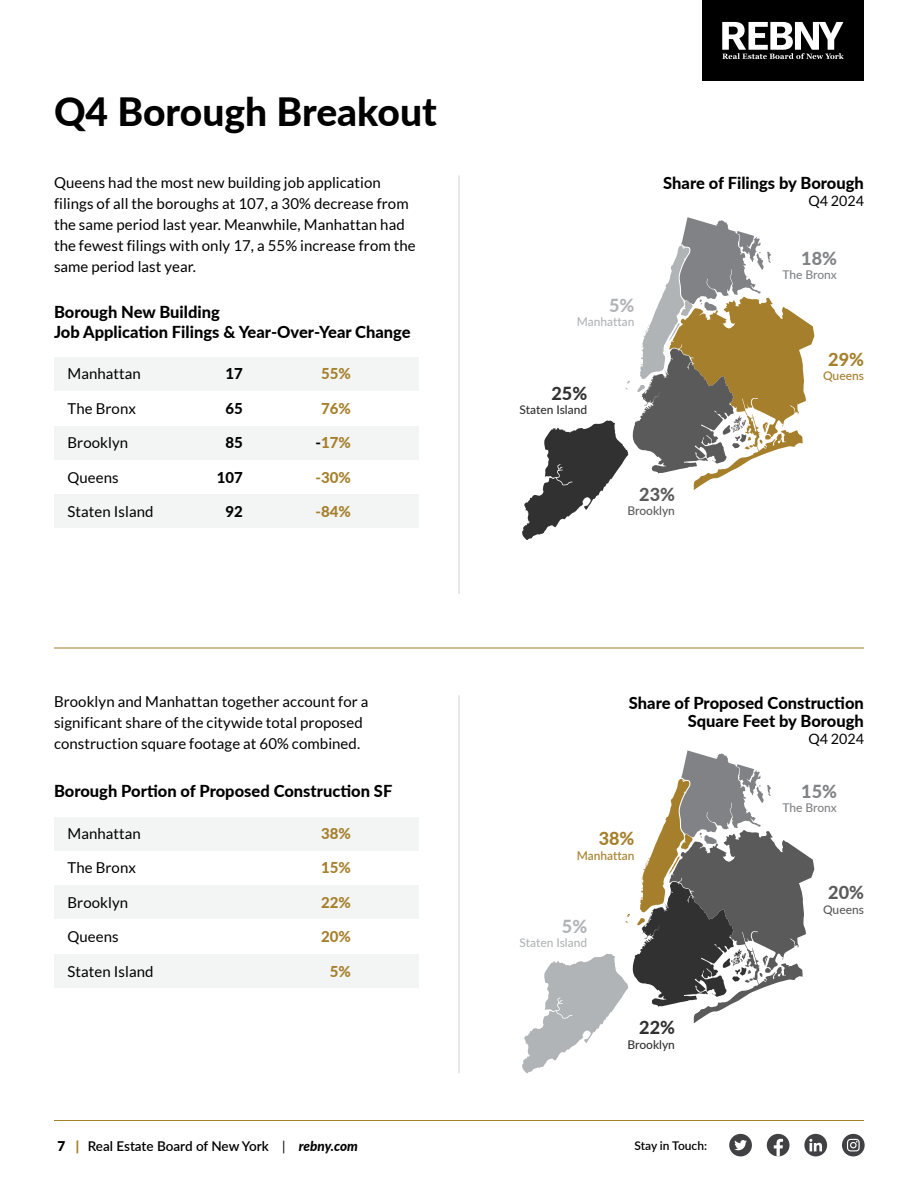
<style>
.page{position:relative;width:918px;height:1188px;background:#fff}
.page>*{position:absolute;margin:0;border:0;box-sizing:border-box;transform-origin:0 0}
.t1{font:800 39px "Lato";color:#000}
.t2{font:800 18px "Lato";color:#808285}
.t3{font:800 18px "Lato";color:#313131}
.t4{font:800 18px "Lato";color:#a57f2b}
.t5{font:800 18px "Lato";color:#5a5a5a}
.t6{font:800 18px "Lato";color:#b1b4b6}
.t7{font:800 16.5px/19.8px "Lato";color:#000}
.t8{font:15px/21px "Lato";letter-spacing:.005em;color:#000}
.t9{font:800 15px "Lato";letter-spacing:.005em;color:#a57f2b}
.t10{font:800 15px "Lato";letter-spacing:.005em;color:#000}
.t11{font:14.25px "Lato";color:#000}
.t12{font:600 13.5px "Lato";letter-spacing:-.005em;color:#000}
.t13{font:500 12px "Lato";color:#b1b4b6}
.t14{font:500 12px "Lato";color:#313131}
.t15{font:500 12px "Lato";letter-spacing:-.005em;color:#808285}
.t16{font:500 12px "Lato";color:#a57f2b}
.t17{font:500 12px "Lato";color:#5a5a5a}
.t18{font:600 12px "Lato";color:#000}
.s1{color:#000}
.s2{font-weight:900}
.s3{font-weight:900;color:#a57f2b}
.s4{font-weight:400}
.s5{font-weight:800;font-style:italic}
</style>
<div class="page">
<div style="left:729px;top:1134px;width:23px;height:22px;background:#414042;border-radius:50%"></div>
<svg style="left:734px;top:1140px;width:13px;height:10px"></svg>
<div style="left:804px;top:1134px;width:23px;height:22px;background:#414042;border-radius:50%"></div>
<svg style="left:809px;top:1139px;width:13px;height:12px"></svg>
<div style="left:842px;top:1134px;width:23px;height:22px;background:#414042;border-radius:50%"></div>
<svg style="left:847px;top:1139px;width:13px;height:12px"></svg>
<div style="left:767px;top:1134px;width:23px;height:22px;background:#414042;border-radius:50%"></div>
<svg style="left:774px;top:1139px;width:9px;height:18px"></svg>
<hr style="left:54px;top:1120px;width:810px;height:1px;background:#a57f2b">
<div style="left:54px;top:357px;width:364px;height:34px;background:#f3f4f4"></div>
<div style="left:54px;top:817px;width:364px;height:34px;background:#f3f4f4"></div>
<div style="left:54px;top:426px;width:364px;height:34px;background:#f3f4f4"></div>
<div style="left:54px;top:886px;width:364px;height:33px;background:#f3f4f4"></div>
<div style="left:54px;top:494px;width:364px;height:34px;background:#f3f4f4"></div>
<div style="left:54px;top:954px;width:364px;height:34px;background:#f3f4f4"></div>
<div style="left:702px;top:0;width:162px;height:81px;background:#000"></div>
<svg style="left:722px;top:22px;width:122px;height:37px"></svg>
<hr style="left:459px;top:176px;width:1px;height:418px;background:#d1d3d4">
<svg style="left:522px;top:217px;width:292px;height:323px"></svg>
<svg style="left:522px;top:750px;width:292px;height:323px"></svg>
<hr style="left:54px;top:648px;width:810px;height:1px;background:#a57f2b">
<hr style="left:459px;top:695px;width:1px;height:378px;background:#d1d3d4">
<h1 class="t1" style="left:54px;top:83px;width:384px">Q4 Borough Breakout</h1>
<p class="t8" style="left:54px;top:172px;width:363px">Queens had the most new building job application filings of all the boroughs at 107, a 30% decrease from the same period last year. Meanwhile, Manhattan had the fewest filings with only 17, a 55% increase from the same period last year.</p>
<p class="t7" style="left:54px;top:302px;width:358px">Borough New Building<br>Job Application Filings &amp; Year-Over-Year Change</p>
<p class="t8" style="left:68px;top:363px;width:75px">Manhattan</p>
<p class="t10" style="left:225px;top:363px;width:19px">17</p>
<p class="t9" style="left:321px;top:363px;width:31px">55%</p>
<p class="t8" style="left:68px;top:398px;width:70px">The Bronx</p>
<p class="t10" style="left:225px;top:397px;width:19px">65</p>
<p class="t9" style="left:321px;top:397px;width:31px">76%</p>
<p class="t8" style="left:68px;top:432px;width:62px">Brooklyn</p>
<p class="t10" style="left:225px;top:432px;width:19px">85</p>
<p class="t9" style="left:315px;top:432px;width:37px"><span class="s1">-</span>17%</p>
<p class="t8" style="left:68px;top:467px;width:53px">Queens</p>
<p class="t10" style="left:217px;top:466px;width:28px">107</p>
<p class="t9" style="left:315px;top:466px;width:37px">-30%</p>
<p class="t8" style="left:68px;top:501px;width:88px">Staten Island</p>
<p class="t10" style="left:225px;top:501px;width:19px">92</p>
<p class="t9" style="left:315px;top:501px;width:37px">-84%</p>
<p class="t8" style="left:54px;top:691px;width:316px">Brooklyn and Manhattan together account for a significant share of the citywide total proposed construction square footage at 60% combined.</p>
<p class="t7" style="left:54px;top:781px;width:340px">Borough Portion of Proposed Construction SF</p>
<p class="t8" style="left:68px;top:823px;width:75px">Manhattan</p>
<p class="t9" style="left:321px;top:822px;width:31px">38%</p>
<p class="t8" style="left:68px;top:857px;width:70px">The Bronx</p>
<p class="t9" style="left:321px;top:856px;width:31px">15%</p>
<p class="t8" style="left:68px;top:892px;width:62px">Brooklyn</p>
<p class="t9" style="left:321px;top:891px;width:31px">22%</p>
<p class="t8" style="left:68px;top:926px;width:53px">Queens</p>
<p class="t9" style="left:321px;top:925px;width:31px">20%</p>
<p class="t8" style="left:68px;top:961px;width:88px">Staten Island</p>
<p class="t9" style="left:330px;top:960px;width:23px">5%</p>
<p class="t7" style="left:663px;top:172px;width:202px">Share of Filings by Borough</p>
<p class="t11" style="left:809px;top:193px;width:57px">Q4 2024</p>
<p class="t6" style="left:609px;top:292px;width:27px">5%</p>
<p class="t13" style="left:577px;top:313px;width:59px">Manhattan</p>
<p class="t3" style="left:551px;top:380px;width:37px">25%</p>
<p class="t14" style="left:520px;top:401px;width:69px">Staten Island</p>
<p class="t5" style="left:639px;top:481px;width:37px">23%</p>
<p class="t17" style="left:628px;top:502px;width:49px">Brooklyn</p>
<p class="t2" style="left:801px;top:245px;width:37px">18%</p>
<p class="t15" style="left:782px;top:266px;width:56px">The Bronx</p>
<p class="t4" style="left:828px;top:346px;width:37px">29%</p>
<p class="t16" style="left:823px;top:367px;width:42px">Queens</p>
<p class="t7" style="left:629px;top:693px;width:236px;line-height:18px;text-align:right">Share of Proposed Construction<br>Square Feet by Borough</p>
<p class="t11" style="left:809px;top:731px;width:57px">Q4 2024</p>
<p class="t4" style="left:599px;top:825px;width:37px">38%</p>
<p class="t16" style="left:577px;top:847px;width:59px">Manhattan</p>
<p class="t6" style="left:562px;top:913px;width:27px">5%</p>
<p class="t13" style="left:520px;top:934px;width:69px">Staten Island</p>
<p class="t3" style="left:639px;top:1014px;width:37px">22%</p>
<p class="t14" style="left:628px;top:1036px;width:49px">Brooklyn</p>
<p class="t2" style="left:801px;top:778px;width:37px">15%</p>
<p class="t15" style="left:782px;top:799px;width:56px">The Bronx</p>
<p class="t5" style="left:828px;top:879px;width:37px">20%</p>
<p class="t17" style="left:823px;top:901px;width:42px">Queens</p>
<p class="t12" style="left:57px;top:1136px;width:302px"><span class="s2">7</span> <span class="s3">|</span> Real Estate Board of New York <span class="s4">|</span> <span class="s5">rebny.com</span></p>
<p class="t18" style="left:634px;top:1136px;width:74px">Stay in Touch:</p>
</div>
